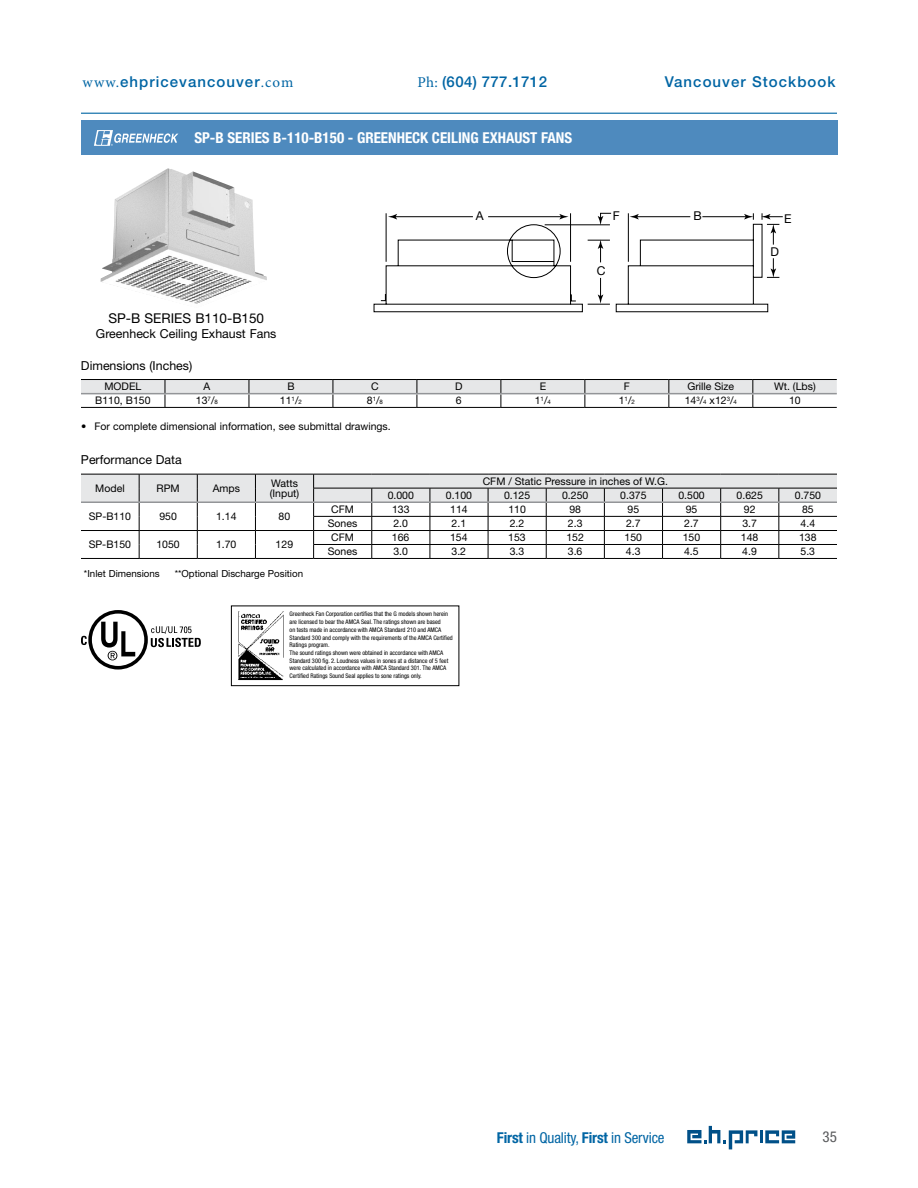
<style>
.page{position:relative;width:918px;height:1188px;background:#fff}
.page>*{position:absolute;margin:0;border:0;box-sizing:border-box;transform-origin:0 0}
.t1{font:700 condensed 15px "Helvetica Neue LT Std";color:#fff}
.t2{font:500 15px "Helvetica Neue LT Std";letter-spacing:.07em;color:#0065a4}
.t3{font:condensed 15px "Helvetica Neue LT Std";letter-spacing:-.01em;color:#0065a4}
.t4{font:500 15px "Helvetica Neue LT Std";letter-spacing:.025em;color:#0065a4}
.t5{font:condensed 15px "Helvetica Neue LT Std";color:#58595b}
.t6{font:13.5px "Helvetica Neue LT Std";color:#000}
.t7{font:12.3px "Helvetica Neue LT Std";color:#000}
.t8{font:12.15px "Helvetica Neue LT Std";color:#000}
.t9{font:10.5px/10.8px "Helvetica Neue LT Std";color:#000}
.t10{font:9.75px "Helvetica Neue LT Std";color:#000}
.t11{font:condensed 6.3px/7.6px "Helvetica Neue LT Std";color:#000}
.s1{font-family:"Minion Pro";font-weight:400}
.s2{font-size:6.15px}
.s3{font-weight:700}
</style>
<div class="page">
<div style="left:81px;top:121px;width:756px;height:34px;background:#4e8abe"></div>
<hr style="left:81px;top:113px;width:756px;height:1px;background:#0065a4">
<svg style="left:687px;top:1126px;width:108px;height:23px"></svg>
<svg style="left:374px;top:213px;width:409px;height:99px"></svg>
<svg style="left:94px;top:130px;width:84px;height:16px"></svg>
<img style="left:101px;top:168px;width:166px;height:136px">
<hr style="left:81px;top:407px;width:84px;height:1px;background:#000">
<hr style="left:165px;top:407px;width:84px;height:1px;background:#000">
<hr style="left:249px;top:407px;width:84px;height:1px;background:#000">
<hr style="left:333px;top:407px;width:84px;height:1px;background:#000">
<hr style="left:417px;top:407px;width:84px;height:1px;background:#000">
<hr style="left:501px;top:407px;width:84px;height:1px;background:#000">
<hr style="left:585px;top:407px;width:84px;height:1px;background:#000">
<hr style="left:669px;top:407px;width:84px;height:1px;background:#000">
<hr style="left:753px;top:407px;width:84px;height:1px;background:#000">
<hr style="left:81px;top:379px;width:84px;height:1px;background:#000">
<hr style="left:165px;top:379px;width:84px;height:1px;background:#000">
<hr style="left:249px;top:379px;width:84px;height:1px;background:#000">
<hr style="left:333px;top:379px;width:84px;height:1px;background:#000">
<hr style="left:417px;top:379px;width:84px;height:1px;background:#000">
<hr style="left:501px;top:379px;width:84px;height:1px;background:#000">
<hr style="left:585px;top:379px;width:84px;height:1px;background:#000">
<hr style="left:669px;top:379px;width:84px;height:1px;background:#000">
<hr style="left:753px;top:379px;width:84px;height:1px;background:#000">
<svg style="left:81px;top:380px;width:756px;height:27px"></svg>
<hr style="left:753px;top:393px;width:84px;height:1px;background:#939598">
<hr style="left:81px;top:558px;width:58px;height:1px;background:#000">
<hr style="left:139px;top:558px;width:58px;height:1px;background:#000">
<hr style="left:197px;top:558px;width:58px;height:1px;background:#000">
<hr style="left:255px;top:558px;width:59px;height:1px;background:#000">
<hr style="left:314px;top:558px;width:58px;height:1px;background:#000">
<hr style="left:372px;top:558px;width:58px;height:1px;background:#000">
<hr style="left:430px;top:558px;width:58px;height:1px;background:#000">
<hr style="left:488px;top:558px;width:58px;height:1px;background:#000">
<hr style="left:546px;top:558px;width:58px;height:1px;background:#000">
<hr style="left:604px;top:558px;width:59px;height:1px;background:#000">
<hr style="left:663px;top:558px;width:58px;height:1px;background:#000">
<hr style="left:721px;top:558px;width:58px;height:1px;background:#000">
<hr style="left:779px;top:558px;width:58px;height:1px;background:#000">
<svg style="left:81px;top:474px;width:756px;height:84px"></svg>
<svg style="left:90px;top:612px;width:56px;height:56px"></svg>
<div style="left:88px;top:610px;width:60px;height:60px;border:4px solid #000;border-radius:50%"></div>
<svg style="left:101px;top:622px;width:34px;height:38px"></svg>
<svg style="left:81px;top:636px;width:6px;height:9px"></svg>
<svg style="left:151px;top:626px;width:50px;height:21px"></svg>
<div style="left:231px;top:606px;width:228px;height:80px;border:1px solid #000"></div>
<img style="left:238px;top:611px;width:46px;height:69px">
<h1 class="t2" style="left:82px;top:73px;width:212px"><span class="s1">www.</span>ehpricevancouver<span class="s1">.com</span></h1>
<h1 class="t4" style="left:417px;top:73px;width:131px"><span class="s1">Ph:</span> (604) 777.1712</h1>
<h1 class="t2" style="left:665px;top:73px;width:172px">Vancouver Stockbook</h1>
<h1 class="t1" style="left:194px;top:129px;width:379px">SP-B SERIES B-110-B150 - GREENHECK CEILING EXHAUST FANS</h1>
<h3 class="t8" style="left:476px;top:208px;width:9px">A</h3>
<h3 class="t8" style="left:597px;top:263px;width:10px">C</h3>
<h3 class="t8" style="left:613px;top:209px;width:8px">F</h3>
<h3 class="t8" style="left:693px;top:209px;width:10px">B</h3>
<h3 class="t8" style="left:784px;top:211px;width:9px">E</h3>
<h3 class="t8" style="left:770px;top:244px;width:10px">D</h3>
<h2 class="t6" style="left:108px;top:310px;width:157px">SP-B SERIES B110-B150</h2>
<h3 class="t7" style="left:96px;top:327px;width:182px">Greenheck Ceiling Exhaust Fans</h3>
<h3 class="t7" style="left:81px;top:358px;width:113px">Dimensions (Inches)</h3>
<h3 class="t9" style="left:105px;top:381px;width:38px">MODEL</h3>
<h3 class="t9" style="left:204px;top:381px;width:8px">A</h3>
<h3 class="t9" style="left:287px;top:381px;width:9px">B</h3>
<h3 class="t9" style="left:371px;top:381px;width:9px">C</h3>
<h3 class="t9" style="left:455px;top:381px;width:9px">D</h3>
<h3 class="t9" style="left:540px;top:381px;width:8px">E</h3>
<h3 class="t9" style="left:624px;top:381px;width:8px">F</h3>
<h3 class="t9" style="left:687px;top:381px;width:48px">Grille Size</h3>
<h3 class="t9" style="left:774px;top:381px;width:43px">Wt. (Lbs)</h3>
<h3 class="t9" style="left:95px;top:395px;width:57px">B110, B150</h3>
<h3 class="t9" style="left:196px;top:395px;width:23px">13<sup>7</sup>/<span class="s2">8</span></h3>
<h3 class="t9" style="left:280px;top:395px;width:23px">11<sup>1</sup>/<span class="s2">2</span></h3>
<h3 class="t9" style="left:367px;top:395px;width:18px">8<sup>1</sup>/<span class="s2">8</span></h3>
<h3 class="t9" style="left:456px;top:395px;width:7px">6</h3>
<h3 class="t9" style="left:535px;top:395px;width:18px">1<sup>1</sup>/<span class="s2">4</span></h3>
<h3 class="t9" style="left:619px;top:395px;width:18px">1<sup>1</sup>/<span class="s2">2</span></h3>
<h3 class="t9" style="left:685px;top:395px;width:54px">14<sup>3</sup>/<span class="s2">4</span> x12<sup>3</sup>/<span class="s2">4</span></h3>
<h3 class="t9" style="left:789px;top:395px;width:13px">10</h3>
<h3 class="t9" style="left:81px;top:421px;width:311px">• For complete dimensional information, see submittal drawings.</h3>
<h3 class="t7" style="left:81px;top:452px;width:102px">Performance Data</h3>
<h3 class="t9" style="left:95px;top:483px;width:31px">Model</h3>
<h3 class="t9" style="left:157px;top:483px;width:25px">RPM</h3>
<h3 class="t9" style="left:213px;top:483px;width:29px">Amps</h3>
<h3 class="t9" style="left:270px;top:477px;width:31px">Watts (Input)</h3>
<h3 class="t9" style="left:483px;top:476px;width:187px">CFM / Static Pressure in inches of W.G.</h3>
<h3 class="t9" style="left:388px;top:490px;width:28px">0.000</h3>
<h3 class="t9" style="left:446px;top:490px;width:28px">0.100</h3>
<h3 class="t9" style="left:504px;top:490px;width:28px">0.125</h3>
<h3 class="t9" style="left:562px;top:490px;width:28px">0.250</h3>
<h3 class="t9" style="left:620px;top:490px;width:28px">0.375</h3>
<h3 class="t9" style="left:678px;top:490px;width:28px">0.500</h3>
<h3 class="t9" style="left:737px;top:490px;width:28px">0.625</h3>
<h3 class="t9" style="left:795px;top:490px;width:28px">0.750</h3>
<h3 class="t9" style="left:89px;top:511px;width:44px">SP-B110</h3>
<h3 class="t9" style="left:159px;top:511px;width:19px">950</h3>
<h3 class="t9" style="left:216px;top:511px;width:22px">1.14</h3>
<h3 class="t9" style="left:279px;top:511px;width:13px">80</h3>
<h3 class="t9" style="left:89px;top:539px;width:44px">SP-B150</h3>
<h3 class="t9" style="left:156px;top:539px;width:25px">1050</h3>
<h3 class="t9" style="left:216px;top:539px;width:22px">1.70</h3>
<h3 class="t9" style="left:276px;top:539px;width:19px">129</h3>
<h3 class="t9" style="left:331px;top:504px;width:24px">CFM</h3>
<h3 class="t9" style="left:392px;top:504px;width:19px">133</h3>
<h3 class="t9" style="left:450px;top:504px;width:19px">114</h3>
<h3 class="t9" style="left:508px;top:504px;width:19px">110</h3>
<h3 class="t9" style="left:569px;top:504px;width:13px">98</h3>
<h3 class="t9" style="left:628px;top:504px;width:13px">95</h3>
<h3 class="t9" style="left:686px;top:504px;width:13px">95</h3>
<h3 class="t9" style="left:744px;top:504px;width:13px">92</h3>
<h3 class="t9" style="left:802px;top:504px;width:13px">85</h3>
<h3 class="t9" style="left:328px;top:518px;width:31px">Sones</h3>
<h3 class="t9" style="left:393px;top:518px;width:16px">2.0</h3>
<h3 class="t9" style="left:452px;top:518px;width:16px">2.1</h3>
<h3 class="t9" style="left:510px;top:518px;width:16px">2.2</h3>
<h3 class="t9" style="left:568px;top:518px;width:16px">2.3</h3>
<h3 class="t9" style="left:626px;top:518px;width:16px">2.7</h3>
<h3 class="t9" style="left:684px;top:518px;width:16px">2.7</h3>
<h3 class="t9" style="left:742px;top:518px;width:16px">3.7</h3>
<h3 class="t9" style="left:801px;top:518px;width:16px">4.4</h3>
<h3 class="t9" style="left:331px;top:532px;width:24px">CFM</h3>
<h3 class="t9" style="left:392px;top:532px;width:19px">166</h3>
<h3 class="t9" style="left:450px;top:532px;width:19px">154</h3>
<h3 class="t9" style="left:508px;top:532px;width:19px">153</h3>
<h3 class="t9" style="left:566px;top:532px;width:19px">152</h3>
<h3 class="t9" style="left:625px;top:532px;width:19px">150</h3>
<h3 class="t9" style="left:683px;top:532px;width:19px">150</h3>
<h3 class="t9" style="left:741px;top:532px;width:19px">148</h3>
<h3 class="t9" style="left:799px;top:532px;width:19px">138</h3>
<h3 class="t9" style="left:328px;top:546px;width:31px">Sones</h3>
<h3 class="t9" style="left:393px;top:546px;width:16px">3.0</h3>
<h3 class="t9" style="left:452px;top:546px;width:16px">3.2</h3>
<h3 class="t9" style="left:510px;top:546px;width:16px">3.3</h3>
<h3 class="t9" style="left:568px;top:546px;width:16px">3.6</h3>
<h3 class="t9" style="left:626px;top:546px;width:16px">4.3</h3>
<h3 class="t9" style="left:684px;top:546px;width:16px">4.5</h3>
<h3 class="t9" style="left:742px;top:546px;width:16px">4.9</h3>
<h3 class="t9" style="left:801px;top:546px;width:16px">5.3</h3>
<h3 class="t10" style="left:84px;top:567px;width:77px">*Inlet Dimensions</h3>
<h3 class="t10" style="left:175px;top:567px;width:130px">**Optional Discharge Position</h3>
<p class="t11" style="left:290px;top:610px;width:165px">Greenheck Fan Corporation certifies that the G models shown herein are licensed to bear the AMCA Seal. The ratings shown are based<br>on tests made in accordance with AMCA Standard 210 and AMCA Standard 300 and comply with the requirements of the AMCA Certified Ratings program.<br>The sound ratings shown were obtained in accordance with AMCA Standard 300 fig. 2. Loudness values in sones at a distance of 5 feet were calculated in accordance with AMCA Standard 301. The AMCA Certified Ratings Sound Seal applies to sone ratings only.</p>
<h1 class="t3" style="left:497px;top:1129px;width:169px"><span class="s3">First</span> in Quality, <span class="s3">First</span> in Service</h1>
<h1 class="t5" style="left:823px;top:1128px;width:16px">35</h1>
</div>
